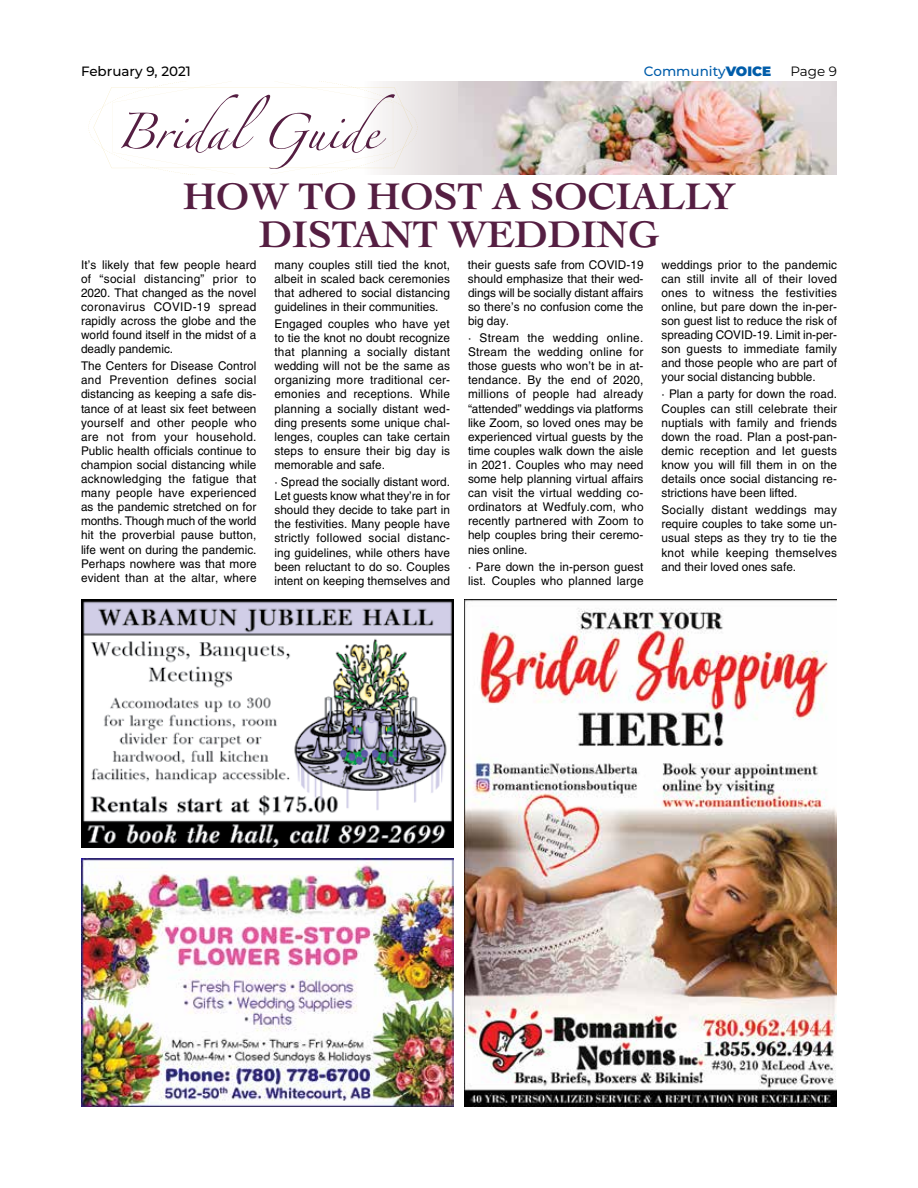
<style>
.page{position:relative;width:918px;height:1188px;background:#fff}
.page>*{position:absolute;margin:0;border:0;box-sizing:border-box;transform-origin:0 0}
.t1{font:79.5px "Zapfino Extra LT Pro";color:#551e42}
.t2{font:700 39px/37.5px "Cochin LT Std";color:#551e42;text-align:center}
.t3{font:500 13.5px "Montserrat";color:#000}
.t4{font:500 13.5px "Montserrat";color:#005daa}
.t5{font:13.5px "Montserrat";color:#000}
.t6{font:12px/14.1px "Helvetica LT Std";letter-spacing:.005em;color:#000;text-align:justify}
.s1{font-weight:900}
</style>
<div class="page">
<img style="left:458px;top:81px;width:379px;height:93px">
<div style="left:362px;top:81px;width:96px;height:93px;background:#e5e0e0"></div>
<svg style="left:88px;top:81px;width:329px;height:93px"></svg>
<img style="left:81px;top:859px;width:373px;height:248px">
<img style="left:81px;top:599px;width:373px;height:249px">
<img style="left:465px;top:599px;width:372px;height:508px">
<p class="t3" style="left:81px;top:62px;width:111px">February 9, 2021</p>
<p class="t4" style="left:644px;top:62px;width:102px">Community<span class="s1">VOICE</span></p>
<p class="t5" style="left:790px;top:62px;width:48px">Page 9</p>
<h1 class="t1" style="left:116px;top:74px;width:264px">Bridal Guide</h1>
<h2 class="t2" style="left:183px;top:178px;width:555px">HOW TO HOST A SOCIALLY<br>DISTANT WEDDING</h2>
<p class="t6" style="left:81px;top:257px;width:177px">It’s likely that few people heard of “social distancing” prior to 2020. That changed as the novel coronavirus COVID-19 spread rapidly across the globe and the world found itself in the midst of a deadly pandemic.</p>
<p class="t6" style="left:81px;top:359px;width:177px">The Centers for Disease Control and Prevention defines social distancing as keeping a safe dis&shy;tance of at least six feet between yourself and other people who are not from your household.<br>Public health officials continue to champion social distancing while acknowledging the fatigue that many people have experienced as the pandemic stretched on for months. Though much of the world hit the proverbial pause button, life went on during the pandemic.<br>Perhaps nowhere was that more evident than at the altar, where</p>
<p class="t6" style="left:468px;top:257px;width:177px">their guests safe from COVID-19 should emphasize that their wed&shy;dings will be socially distant affairs so there’s no confusion come the big day.</p>
<p class="t6" style="left:468px;top:331px;width:177px">· Stream the wedding online.<br>Stream the wedding online for those guests who won’t be in at&shy;tendance. By the end of 2020, millions of people had already “attended” weddings via platforms like Zoom, so loved ones may be experienced virtual guests by the time couples walk down the aisle in 2021. Couples who may need some help planning virtual affairs can visit the virtual wedding co&shy;ordinators at Wedfuly.com, who recently partnered with Zoom to help couples bring their ceremo&shy;nies online.</p>
<p class="t6" style="left:468px;top:559px;width:177px">· Pare down the in-person guest list. Couples who planned large</p>
<p class="t6" style="left:274px;top:257px;width:177px">many couples still tied the knot, albeit in scaled back ceremonies that adhered to social distancing guidelines in their communities.</p>
<p class="t6" style="left:274px;top:317px;width:177px">Engaged couples who have yet to tie the knot no doubt recognize that planning a socially distant wedding will not be the same as organizing more traditional cer&shy;emonies and receptions. While planning a socially distant wed&shy;ding presents some unique chal&shy;lenges, couples can take certain steps to ensure their big day is memorable and safe.</p>
<p class="t6" style="left:274px;top:475px;width:177px">· Spread the socially distant word.<br>Let guests know what they’re in for should they decide to take part in the festivities. Many people have strictly followed social distanc&shy;ing guidelines, while others have been reluctant to do so. Couples intent on keeping themselves and</p>
<p class="t6" style="left:661px;top:257px;width:177px">weddings prior to the pandemic can still invite all of their loved ones to witness the festivities online, but pare down the in-per&shy;son guest list to reduce the risk of spreading COVID-19. Limit in-per&shy;son guests to immediate family and those people who are part of your social distancing bubble.</p>
<p class="t6" style="left:662px;top:387px;width:177px">· Plan a party for down the road.<br>Couples can still celebrate their nuptials with family and friends down the road. Plan a post-pan&shy;demic reception and let guests know you will fill them in on the details once social distancing re&shy;strictions have been lifted.</p>
<p class="t6" style="left:662px;top:503px;width:177px">Socially distant weddings may require couples to take some un&shy;usual steps as they try to tie the knot while keeping themselves and their loved ones safe.</p>
</div>
